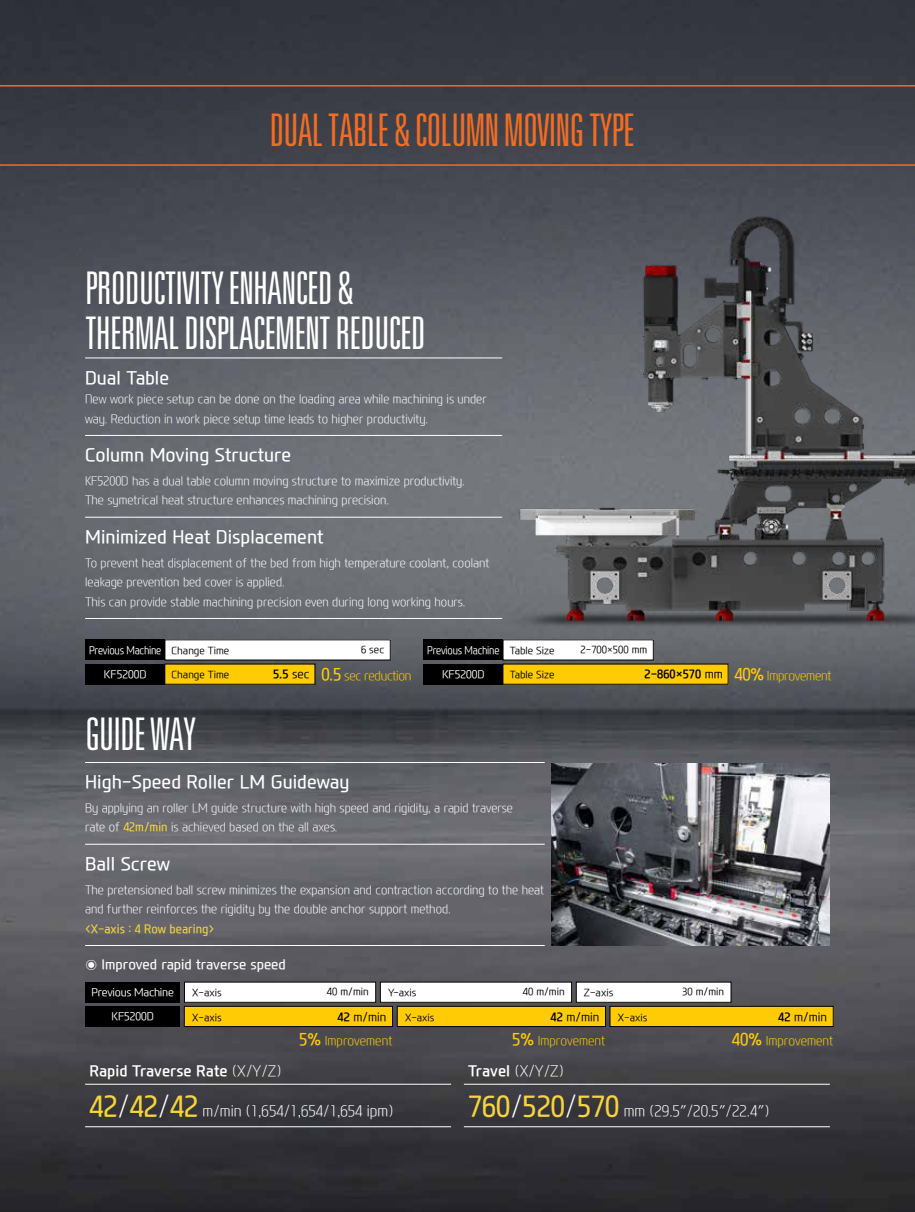
<style>
.page{position:relative;width:915px;height:1212px;background:#fff}
.page>*{position:absolute;margin:0;border:0;box-sizing:border-box;transform-origin:0 0}
.t1{font:300 ultra-condensed 45px/45px "Univers LT Std";letter-spacing:-.02em;color:#fff}
.t2{font:300 ultra-condensed 45px "Univers LT Std";letter-spacing:-.02em;color:#f36c21}
.t3{font:500 18px "Modern H";color:#fff}
.t4{font:300 15px "Modern H Eco";color:#fff;scale:.95 1}
.t5{font:700 15px "Modern H";color:#fff}
.t6{font:500 13.5px "Modern H";color:#fff}
.t7{font:300 12.6px "Modern H Eco";letter-spacing:-.01em;color:#ffcb05;scale:.95 1}
.t8{font:300 12px/19.5px "Modern H Eco";color:#fff;scale:.95 1}
.t9{font:500 12px "Modern H";color:#f5d43e;scale:.95 1}
.t10{font:300 11.85px "Modern H";color:#000}
.t11{font:700 11.85px "Modern H";color:#000}
.t12{font:300 10.95px "Modern H";letter-spacing:-.025em;color:#fff;scale:.88 1}
.t13{font:300 10.95px "Modern H";color:#fff}
.t14{font:300 10.95px "Modern H";letter-spacing:-.025em;color:#fff}
.t15{font:300 10.05px "Modern H";color:#000}
.s1{font-weight:300}
.s2{font-family:"Modern H";font-weight:500;font-size:16.8px}
.s3{font-family:"Modern H";font-weight:500;color:#f5d43e}
.s4{font-weight:700}
.s5{font-family:"Modern H Eco";font-weight:300}
.s6{font-family:"Modern H";font-weight:700}
.s7{font-family:"Modern H";font-weight:500;font-size:28.5px;color:#f5d43e}
.s8{font-size:28.5px}
</style>
<div class="page">
<img style="left:0;top:0;width:914px;height:1212px">
<hr style="left:85px;top:358px;width:417px;height:1px;background:#fff">
<hr style="left:85px;top:435px;width:417px;height:1px;background:#fff">
<hr style="left:85px;top:517px;width:417px;height:1px;background:#fff">
<hr style="left:85px;top:618px;width:417px;height:1px;background:#fff">
<hr style="left:0;top:85px;width:914px;height:2px;background:#f36c21">
<hr style="left:0;top:164px;width:914px;height:2px;background:#f36c21">
<hr style="left:85px;top:1084px;width:366px;height:1px;background:#fff">
<hr style="left:463px;top:1084px;width:366px;height:1px;background:#fff">
<hr style="left:85px;top:1126px;width:366px;height:1px;background:#fff">
<hr style="left:463px;top:1126px;width:366px;height:1px;background:#fff">
<hr style="left:85px;top:945px;width:459px;height:1px;background:#fff">
<hr style="left:85px;top:762px;width:459px;height:1px;background:#fff">
<hr style="left:85px;top:844px;width:459px;height:1px;background:#fff">
<img style="left:462px;top:195px;width:452px;height:445px">
<img style="left:551px;top:763px;width:278px;height:183px">
<div style="left:165px;top:640px;width:225px;height:20px;background:#fff"></div>
<div style="left:165px;top:664px;width:150px;height:20px;background:#ffcb05"></div>
<div style="left:85px;top:640px;width:80px;height:20px;background:#000"></div>
<div style="left:85px;top:664px;width:80px;height:20px;background:#000"></div>
<div style="left:503px;top:640px;width:150px;height:20px;background:#fff"></div>
<div style="left:502px;top:664px;width:225px;height:20px;background:#ffcb05"></div>
<div style="left:423px;top:640px;width:79px;height:20px;background:#000"></div>
<div style="left:423px;top:664px;width:79px;height:20px;background:#000"></div>
<div style="left:184px;top:982px;width:191px;height:20px;background:#fff"></div>
<div style="left:380px;top:982px;width:191px;height:20px;background:#fff"></div>
<div style="left:576px;top:982px;width:154px;height:20px;background:#fff"></div>
<div style="left:184px;top:1006px;width:208px;height:20px;background:#ffcb05"></div>
<div style="left:184px;top:1006px;width:208px;height:20px;border:1px solid #000"></div>
<div style="left:397px;top:1006px;width:208px;height:20px;background:#ffcb05"></div>
<div style="left:397px;top:1006px;width:208px;height:20px;border:1px solid #000"></div>
<div style="left:609px;top:1006px;width:223px;height:20px;background:#ffcb05"></div>
<div style="left:609px;top:1006px;width:224px;height:20px;border:1px solid #000"></div>
<div style="left:85px;top:982px;width:95px;height:20px;background:#000"></div>
<div style="left:85px;top:1006px;width:95px;height:20px;background:#000"></div>
<h1 class="t2" style="left:269px;top:107px;width:366px">DUAL TABLE &amp; COLUMN MOVING TYPE</h1>
<h1 class="t1" style="left:85px;top:266px;width:342px">PRODUCTIVITY ENHANCED &amp;<br>THERMAL DISPLACEMENT REDUCED</h1>
<h2 class="t3" style="left:85px;top:365px;width:85px">Dual Table</h2>
<p class="t8" style="left:85px;top:389px;width:424px">New work piece setup can be done on the loading area while machining is under way. Reduction in work piece setup time leads to higher productivity.</p>
<h2 class="t3" style="left:85px;top:443px;width:207px">Column Moving Structure</h2>
<p class="t8" style="left:85px;top:471px;width:401px">KF5200D has a dual table column moving structure to maximize productivity.<br>The symetrical heat structure enhances machining precision.</p>
<h2 class="t3" style="left:85px;top:524px;width:240px">Minimized Heat Displacement</h2>
<p class="t8" style="left:85px;top:552px;width:427px">To prevent heat displacement of the bed from high temperature coolant, coolant leakage prevention bed cover is applied.<br>This can provide stable machining precision even during long working hours.</p>
<p class="t12" style="left:89px;top:642px;width:84px">Previous Machine</p>
<p class="t13" style="left:104px;top:667px;width:44px">KF5200D</p>
<p class="t15" style="left:580px;top:642px;width:68px">2-700×500 mm</p>
<p class="t11" style="left:644px;top:666px;width:80px">2-860×570 <span class="s1">mm</span></p>
<p class="t15" style="left:361px;top:642px;width:25px">6 sec</p>
<p class="t12" style="left:427px;top:642px;width:84px">Previous Machine</p>
<p class="t13" style="left:442px;top:667px;width:44px">KF5200D</p>
<p class="t15" style="left:171px;top:644px;width:59px">Change Time</p>
<p class="t15" style="left:171px;top:668px;width:59px">Change Time</p>
<p class="t7" style="left:734px;top:667px;width:103px"><span class="s2">40%</span> Improvement</p>
<p class="t15" style="left:509px;top:644px;width:46px">Table Size</p>
<p class="t15" style="left:509px;top:668px;width:46px">Table Size</p>
<p class="t7" style="left:321px;top:667px;width:96px"><span class="s2">0.5</span> sec reduction</p>
<p class="t11" style="left:273px;top:666px;width:38px">5.5 <span class="s1">sec</span></p>
<h1 class="t1" style="left:85px;top:711px;width:112px">GUIDE WAY</h1>
<h2 class="t3" style="left:85px;top:770px;width:266px">High-Speed Roller LM Guideway</h2>
<p class="t8" style="left:85px;top:798px;width:452px">By applying an roller LM guide structure with high speed and rigidity, a rapid traverse rate of <span class="s3">42m/min</span> is achieved based on the all axes.</p>
<h2 class="t3" style="left:85px;top:851px;width:86px">Ball Screw</h2>
<p class="t8" style="left:85px;top:879px;width:484px">The pretensioned ball screw minimizes the expansion and contraction according to the heat and further reinforces the rigidity by the double anchor support method.</p>
<p class="t9" style="left:85px;top:920px;width:137px">&lt;X-axis : 4 Row bearing&gt;</p>
<p class="t6" style="left:85px;top:955px;width:202px">⦿ Improved rapid traverse speed</p>
<p class="t14" style="left:92px;top:985px;width:84px">Previous Machine</p>
<p class="t13" style="left:111px;top:1009px;width:44px">KF5200D</p>
<p class="t15" style="left:327px;top:984px;width:43px">40 m/min</p>
<p class="t15" style="left:522px;top:984px;width:43px">40 m/min</p>
<p class="t15" style="left:682px;top:984px;width:43px">30 m/min</p>
<p class="t10" style="left:337px;top:1008px;width:50px"><span class="s4">42</span> m/min</p>
<p class="t10" style="left:550px;top:1008px;width:50px"><span class="s4">42</span> m/min</p>
<p class="t10" style="left:778px;top:1008px;width:50px"><span class="s4">42</span> m/min</p>
<p class="t15" style="left:192px;top:986px;width:31px">X-axis</p>
<p class="t15" style="left:388px;top:986px;width:30px">Y-axis</p>
<p class="t15" style="left:583px;top:986px;width:31px">Z-axis</p>
<p class="t15" style="left:192px;top:1010px;width:31px">X-axis</p>
<p class="t15" style="left:405px;top:1010px;width:31px">X-axis</p>
<p class="t15" style="left:617px;top:1010px;width:31px">X-axis</p>
<p class="t7" style="left:299px;top:1032px;width:99px"><span class="s2">5%</span> Improvement</p>
<p class="t7" style="left:512px;top:1032px;width:99px"><span class="s2">5%</span> Improvement</p>
<p class="t7" style="left:731px;top:1032px;width:108px"><span class="s2">40%</span> Improvement</p>
<p class="t5" style="left:89px;top:1060px;width:193px">Rapid Traverse Rate <span class="s5">(X/Y/Z)</span></p>
<p class="t4" style="left:468px;top:1060px;width:102px"><span class="s6">Travel</span> (X/Y/Z)</p>
<p class="t4" style="left:89px;top:1100px;width:321px"><span class="s7">42</span><span class="s8">/</span><span class="s7">42</span><span class="s8">/</span><span class="s7">42</span> m/min (1,654/1,654/1,654 ipm)</p>
<p class="t4" style="left:468px;top:1100px;width:318px"><span class="s7">760</span><span class="s8">/</span><span class="s7">520</span><span class="s8">/</span><span class="s7">570</span> mm (29.5″/20.5″/22.4″)</p>
</div>
